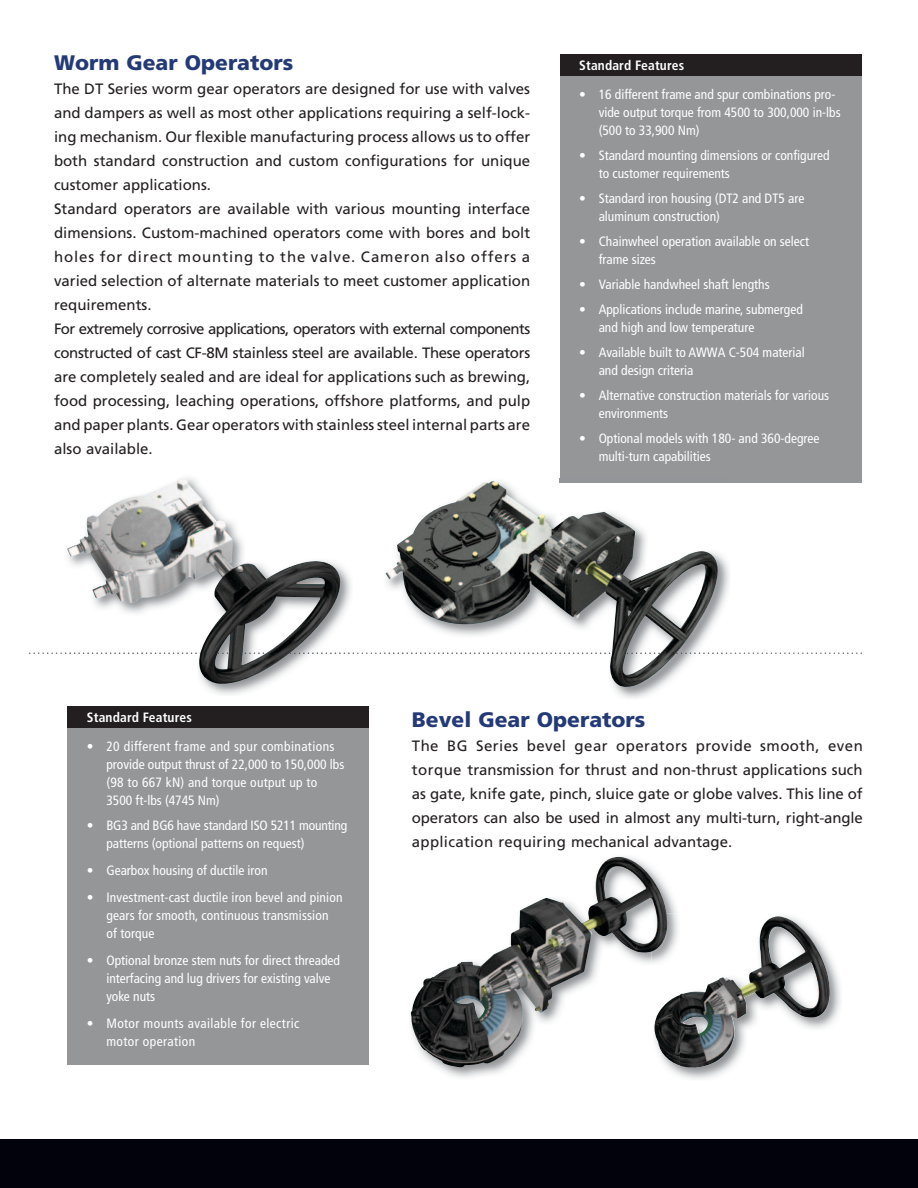
<style>
.page{position:relative;width:918px;height:1188px;background:#fff}
.page>*{position:absolute;margin:0;border:0;box-sizing:border-box;transform-origin:0 0}
.t1{font:900 21px "Frutiger LT Std";color:#243a77}
.t2{font:15px/24px "Frutiger LT Std";color:#231f20}
.t3{font:condensed 13.5px/18px "Frutiger LT Std";color:#fff}
.t4{font:condensed 13.5px/18px "Frutiger LT Std";letter-spacing:.02em;color:#fff}
.t5{font:condensed 13.5px/18px "Frutiger LT Std";letter-spacing:.03em;color:#fff}
.t6{font:700 condensed 13.5px "Frutiger LT Std";letter-spacing:.01em;color:#fff}
</style>
<div class="page">
<img style="left:680px;top:916px;width:161px;height:163px">
<img style="left:680px;top:917px;width:150px;height:151px">
<img style="left:439px;top:856px;width:238px;height:222px">
<img style="left:650px;top:914px;width:30px;height:164px">
<img style="left:668px;top:995px;width:12px;height:71px">
<img style="left:410px;top:857px;width:258px;height:211px">
<div style="left:560px;top:75px;width:301px;height:408px;background:#949698"></div>
<div style="left:560px;top:54px;width:301px;height:22px;background:#231f20"></div>
<div style="left:68px;top:727px;width:301px;height:338px;background:#949698"></div>
<div style="left:68px;top:706px;width:301px;height:22px;background:#231f20"></div>
<svg style="left:29px;top:652px;width:833px;height:2px"></svg>
<img style="left:383px;top:478px;width:347px;height:221px">
<img style="left:560px;top:478px;width:170px;height:5px">
<img style="left:718px;top:652px;width:9px;height:2px">
<img style="left:385px;top:481px;width:333px;height:213px">
<img style="left:64px;top:569px;width:289px;height:126px">
<img style="left:344px;top:652px;width:6px;height:2px">
<img style="left:67px;top:478px;width:277px;height:209px">
<div style="left:0;top:1139px;width:918px;height:49px;background:#01020b"></div>
<h1 class="t1" style="left:54px;top:50px;width:241px">Worm Gear Operators</h1>
<p class="t2" style="left:54px;top:77px;width:478px">The DT Series worm gear operators are designed for use with valves and dampers as well as most other applications requiring a self-lock&shy;ing mechanism. Our flexible manufacturing process allows us to offer both standard construction and custom configurations for unique customer applications.<br>Standard operators are available with various mounting interface dimensions. Custom-machined operators come with bores and bolt holes for direct mounting to the valve. Cameron also offers a varied selection of alternate materials to meet customer application requirements.<br>For extremely corrosive applications, operators with external components constructed of cast CF-8M stainless steel are available. These operators are completely sealed and are ideal for applications such as brewing, food processing, leaching operations, offshore platforms, and pulp and paper plants. Gear operators with stainless steel internal parts are also available.</p>
<p class="t6" style="left:579px;top:57px;width:106px">Standard Features</p>
<p class="t3" style="left:599px;top:85px;width:243px;text-indent:-19px">• 16 different frame and spur combinations pro&shy;vide output torque from 4500 to 300,000 in-lbs (500 to 33,900 Nm)</p>
<p class="t3" style="left:599px;top:146px;width:232px;text-indent:-19px">• Standard mounting dimensions or configured to customer requirements</p>
<p class="t3" style="left:599px;top:189px;width:207px;text-indent:-19px">• Standard iron housing (DT2 and DT5 are aluminum construction)</p>
<p class="t3" style="left:599px;top:232px;width:212px;text-indent:-19px">• Chainwheel operation available on select frame sizes</p>
<p class="t3" style="left:579px;top:275px;width:192px">• Variable handwheel shaft lengths</p>
<p class="t3" style="left:599px;top:300px;width:206px;text-indent:-19px">• Applications include marine, submerged and high and low temperature</p>
<p class="t3" style="left:599px;top:343px;width:208px;text-indent:-19px">• Available built to AWWA C-504 material and design criteria</p>
<p class="t3" style="left:599px;top:386px;width:232px;text-indent:-19px">• Alternative construction materials for various environments</p>
<p class="t3" style="left:599px;top:430px;width:222px;text-indent:-19px">• Optional models with 180- and 360-degree multi-turn capabilities</p>
<p class="t6" style="left:87px;top:710px;width:106px">Standard Features</p>
<p class="t4" style="left:106px;top:738px;width:239px;text-indent:-19px">• 20 different frame and spur combinations provide output thrust of 22,000 to 150,000 lbs (98 to 667 kN) and torque output up to 3500 ft-lbs (4745 Nm)</p>
<p class="t3" style="left:106px;top:817px;width:242px;text-indent:-19px">• BG3 and BG6 have standard ISO 5211 mounting patterns (optional patterns on request)</p>
<p class="t3" style="left:87px;top:862px;width:182px">• Gearbox housing of ductile iron</p>
<p class="t3" style="left:106px;top:889px;width:238px;text-indent:-19px">• Investment-cast ductile iron bevel and pinion gears for smooth, continuous transmission<br>of torque</p>
<p class="t3" style="left:106px;top:951px;width:235px;text-indent:-19px">• Optional bronze stem nuts for direct threaded interfacing and lug drivers for existing valve yoke nuts</p>
<p class="t5" style="left:106px;top:1014px;width:194px;text-indent:-19px">• Motor mounts available for electric motor operation</p>
<h1 class="t1" style="left:412px;top:707px;width:235px">Bevel Gear Operators</h1>
<p class="t2" style="left:412px;top:734px;width:452px;text-align:justify">The BG Series bevel gear operators provide smooth, even torque transmission for thrust and non-thrust applications such as gate, knife gate, pinch, sluice gate or globe valves. This line of operators can also be used in almost any multi-turn, right-angle application requiring mechanical advantage.</p>
</div>
